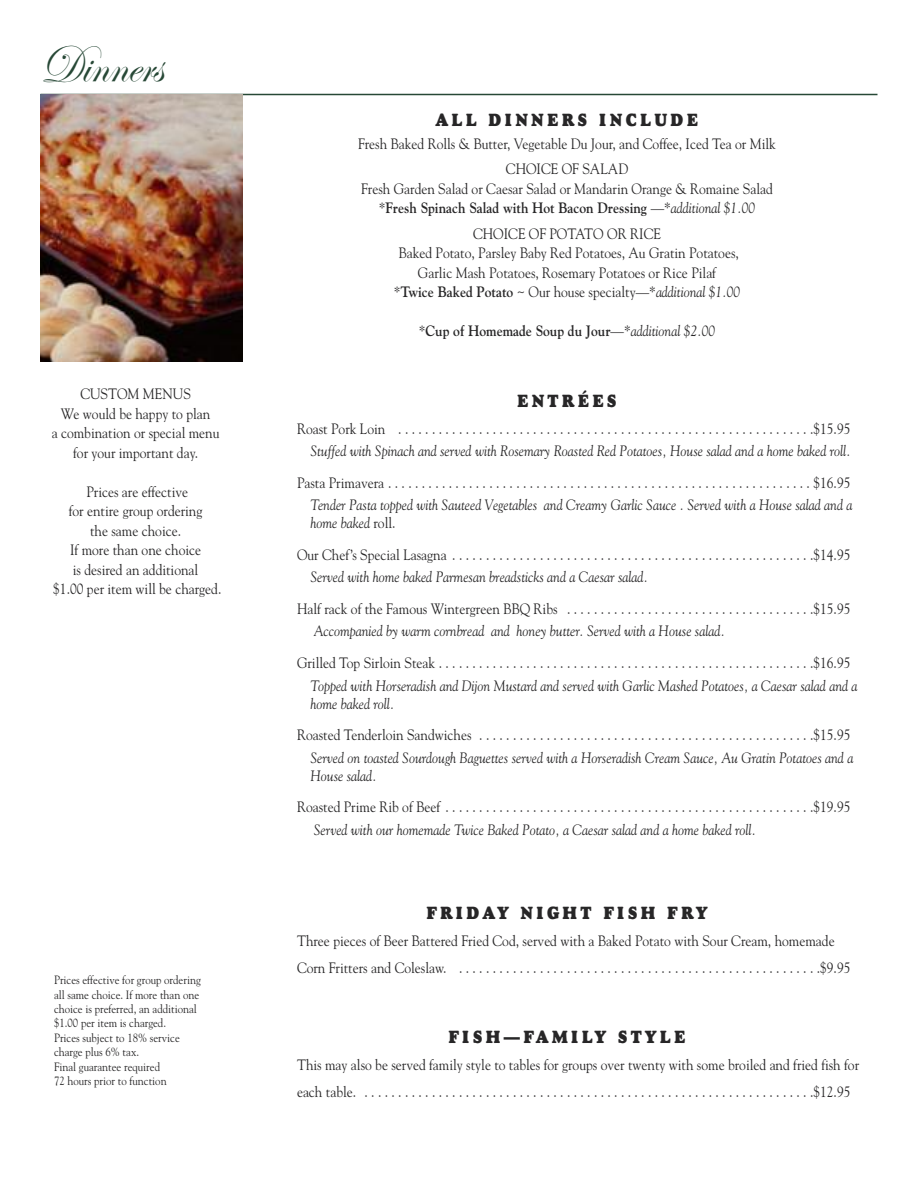
<style>
.page{position:relative;width:918px;height:1188px;background:#fff}
.page>*{position:absolute;margin:0;border:0;box-sizing:border-box;transform-origin:0 0}
.t1{font:54px "Edwardian Script ITC";color:#274836;scale:.9 1}
.t2{font:18px "Goudy Heavyface";letter-spacing:.2em;color:#272627;scale:.9 1}
.t3{font:15px/19.5px "Goudy";color:#272627;text-align:center;scale:.9 1}
.t4{font:italic 15px/18px "Goudy";color:#272627;scale:.9 1}
.t5{font:700 15px "Goudy";color:#272627;scale:.9 1}
.t6{font:12px/14.4px "Goudy";color:#272627;scale:.9 1}
.s1{font-weight:700}
.s2{font-style:italic}
.s3{font-weight:400}
.s4{font-weight:400;font-style:italic}
.s5{font-style:normal}
</style>
<div class="page">
<hr style="left:40px;top:94px;width:838px;height:1px;background:#274836">
<img style="left:40px;top:94px;width:203px;height:267px">
<h1 class="t1" style="left:41px;top:30px;width:137px">Dinners</h1>
<p class="t3" style="left:52px;top:384px;width:188px">CUSTOM MENUS<br>We would be happy to plan<br>a combination or special menu for your important day.</p>
<p class="t3" style="left:53px;top:482px;width:188px">Prices are effective<br>for entire group ordering<br>the same choice.<br>If more than one choice<br>is desired an additional<br>$1.00 per item will be charged.</p>
<p class="t6" style="left:54px;top:973px;width:165px">Prices effective for group ordering all same choice. If more than one choice is preferred, an additional $1.00 per item is charged.<br>Prices subject to 18% service charge plus 6% tax.<br>Final guarantee required<br>72 hours prior to function</p>
<p class="t2" style="left:436px;top:113px;width:293px">ALL DINNERS INCLUDE</p>
<p class="t3" style="left:358px;top:131px;width:466px;line-height:25.5px">Fresh Baked Rolls &amp; Butter, Vegetable Du Jour, and Coffee, Iced Tea or Milk<br>CHOICE OF SALAD</p>
<p class="t3" style="left:361px;top:179px;width:459px">Fresh Garden Salad or Caesar Salad or Mandarin Orange &amp; Romaine Salad *<span class="s1">Fresh Spinach Salad with Hot Bacon Dressing</span> —<span class="s2">*additional $1.00</span></p>
<p class="t3" style="left:394px;top:224px;width:387px">CHOICE OF POTATO OR RICE<br>Baked Potato, Parsley Baby Red Potatoes, Au Gratin Potatoes, Garlic Mash Potatoes, Rosemary Potatoes or Rice Pilaf<br>*<span class="s1">Twice Baked Potato</span> ~ Our house specialty—<span class="s2">*additional $1.00</span></p>
<p class="t5" style="left:419px;top:322px;width:331px"><span class="s3">*</span>Cup of Homemade Soup du Jour<span class="s3">—</span><span class="s4">*additional $2.00</span></p>
<p class="t2" style="left:517px;top:394px;width:112px">ENTRÉES</p>
<p class="t3" style="left:297px;top:419px;width:617px">Roast Pork Loin . . . . . . . . . . . . . . . . . . . . . . . . . . . . . . . . . . . . . . . . . . . . . . . . . . . . . . . . . . . . . .$15.95</p>
<p class="t4" style="left:311px;top:442px;width:602px">Stuffed with Spinach and served with Rosemary Roasted Red Potatoes, House salad and a home baked roll.</p>
<p class="t3" style="left:297px;top:473px;width:617px">Pasta Primavera . . . . . . . . . . . . . . . . . . . . . . . . . . . . . . . . . . . . . . . . . . . . . . . . . . . . . . . . . . . . . . . $16.95</p>
<p class="t4" style="left:311px;top:496px;width:604px">Tender Pasta topped with Sauteed Vegetables and Creamy Garlic Sauce . Served with a House salad and a home baked <span class="s5">roll.</span></p>
<p class="t3" style="left:297px;top:545px;width:617px">Our Chef’s Special Lasagna . . . . . . . . . . . . . . . . . . . . . . . . . . . . . . . . . . . . . . . . . . . . . . . . . . . . . .$14.95</p>
<p class="t4" style="left:311px;top:568px;width:377px">Served with home baked Parmesan breadsticks and a Caesar salad.</p>
<p class="t3" style="left:297px;top:599px;width:617px">Half rack of the Famous Wintergreen BBQ Ribs . . . . . . . . . . . . . . . . . . . . . . . . . . . . . . . . . . . . .$15.95</p>
<p class="t4" style="left:314px;top:622px;width:458px">Accompanied by warm cornbread and honey butter. Served with a House salad.</p>
<p class="t3" style="left:297px;top:653px;width:617px">Grilled Top Sirloin Steak . . . . . . . . . . . . . . . . . . . . . . . . . . . . . . . . . . . . . . . . . . . . . . . . . . . . . . . .$16.95</p>
<p class="t4" style="left:311px;top:676px;width:609px">Topped with Horseradish and Dijon Mustard and served with Garlic Mashed Potatoes, a Caesar salad and a home baked roll.</p>
<p class="t3" style="left:297px;top:725px;width:617px">Roasted Tenderloin Sandwiches . . . . . . . . . . . . . . . . . . . . . . . . . . . . . . . . . . . . . . . . . . . . . . . . . .$15.95</p>
<p class="t4" style="left:311px;top:748px;width:605px">Served on toasted Sourdough Baguettes served with a Horseradish Cream Sauce, Au Gratin Potatoes and a<br>House salad.</p>
<p class="t3" style="left:297px;top:797px;width:617px">Roasted Prime Rib of Beef . . . . . . . . . . . . . . . . . . . . . . . . . . . . . . . . . . . . . . . . . . . . . . . . . . . . . . .$19.95</p>
<p class="t4" style="left:314px;top:821px;width:493px">Served with our homemade Twice Baked Potato, a Caesar salad and a home baked roll.</p>
<p class="t2" style="left:426px;top:906px;width:314px">FRIDAY NIGHT FISH FRY</p>
<p class="t3" style="left:297px;top:927px;width:617px;line-height:27px;text-align:left">Three pieces of Beer Battered Fried Cod, served with a Baked Potato with Sour Cream, homemade<br>Corn Fritters and Coleslaw. . . . . . . . . . . . . . . . . . . . . . . . . . . . . . . . . . . . . . . . . . . . . . . . . . . . . . .$9.95</p>
<p class="t2" style="left:448px;top:1030px;width:265px">FISH—FAMILY STYLE</p>
<p class="t3" style="left:297px;top:1052px;width:626px;line-height:27px;text-align:left">This may also be served family style to tables for groups over twenty with some broiled and fried fish for each table. . . . . . . . . . . . . . . . . . . . . . . . . . . . . . . . . . . . . . . . . . . . . . . . . . . . . . . . . . . . . . . . . . . .$12.95</p>
</div>
